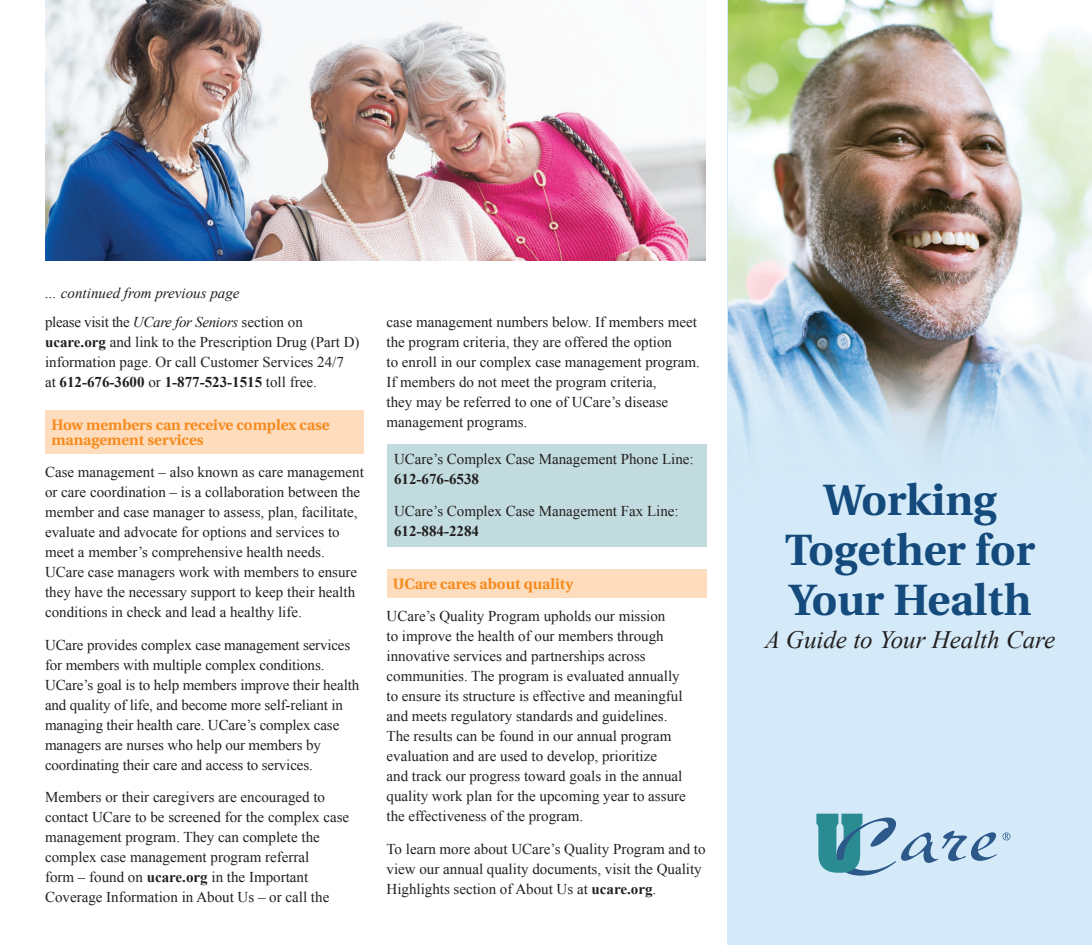
<style>
.page{position:relative;width:1092px;height:945px;background:#fff}
.page>*{position:absolute;margin:0;border:0;box-sizing:border-box;transform-origin:0 0}
.HEADLINE{font:700 43.75px/50px "Utopia";color:#144a7c;text-align:center}
.KICKER{font:italic 25px "Times New Roman";color:#231f20}
.BODY{font:15px/20px "Times New Roman";color:#231f20}
.SUBHEAD{font:700 15px/15px "Utopia";color:#f68b1f}
.BODY-2{font:italic 15px "Times New Roman";color:#231f20}
.s1{font-style:italic}
.s2{font-weight:700}
</style>
<div class="page">
<div style="left:386px;top:444px;width:320px;height:102px;background:#c1dbde"></div>
<div style="left:45px;top:410px;width:319px;height:44px;background:#fdddbd"></div>
<div style="left:727px;top:0;width:364px;height:945px;background:#d4eaf8"></div>
<svg style="left:816px;top:814px;width:180px;height:62px"></svg>
<svg style="left:1002px;top:832px;width:8px;height:8px"></svg>
<div style="left:386px;top:569px;width:320px;height:29px;background:#fdddbd"></div>
<img style="left:45px;top:0;width:660px;height:260px">
<img style="left:728px;top:0;width:363px;height:451px">
<p class="BODY-2" style="left:44px;top:282px;width:197px">… continued from previous page</p>
<p class="BODY" style="left:45px;top:312px;width:316px">please visit the <span class="s1">UCare for Seniors</span> section on <span class="s2">ucare.org</span> and link to the Prescription Drug (Part D) information page. Or call Customer Services 24/7<br>at <span class="s2">612-676-3600</span> or <span class="s2">1-877-523-1515</span> toll free.</p>
<p class="SUBHEAD" style="left:51px;top:417px;width:280px">How members can receive complex case management services</p>
<p class="BODY" style="left:45px;top:462px;width:320px">Case management – also known as care management or care coordination – is a collaboration between the member and case manager to assess, plan, facilitate, evaluate and advocate for options and services to meet a member’s comprehensive health needs.<br>UCare case managers work with members to ensure they have the necessary support to keep their health conditions in check and lead a healthy life.</p>
<p class="BODY" style="left:45px;top:634px;width:315px">UCare provides complex case management services for members with multiple complex conditions.<br>UCare’s goal is to help members improve their health and quality of life, and become more self-reliant in managing their health care. UCare’s complex case managers are nurses who help our members by coordinating their care and access to services.</p>
<p class="BODY" style="left:45px;top:787px;width:306px">Members or their caregivers are encouraged to contact UCare to be screened for the complex case management program. They can complete the complex case management program referral<br>form – found on <span class="s2">ucare.org</span> in the Important Coverage Information in About Us – or call the</p>
<p class="BODY" style="left:386px;top:312px;width:315px">case management numbers below. If members meet the program criteria, they are offered the option<br>to enroll in our complex case management program.<br>If members do not meet the program criteria,<br>they may be referred to one of UCare’s disease management programs.</p>
<p class="BODY" style="left:394px;top:449px;width:301px">UCare’s Complex Case Management Phone Line:<br><span class="s2">612-676-6538</span></p>
<p class="BODY" style="left:394px;top:501px;width:286px">UCare’s Complex Case Management Fax Line:<br><span class="s2">612-884-2284</span></p>
<p class="SUBHEAD" style="left:393px;top:576px;width:182px">UCare cares about quality</p>
<p class="BODY" style="left:386px;top:606px;width:301px">UCare’s Quality Program upholds our mission<br>to improve the health of our members through innovative services and partnerships across communities. The program is evaluated annually to ensure its structure is effective and meaningful and meets regulatory standards and guidelines.<br>The results can be found in our annual program evaluation and are used to develop, prioritize<br>and track our progress toward goals in the annual quality work plan for the upcoming year to assure the effectiveness of the program.</p>
<p class="BODY" style="left:386px;top:839px;width:320px">To learn more about UCare’s Quality Program and to view our annual quality documents, visit the Quality<br>Highlights section of About Us at <span class="s2">ucare.org</span>.</p>
<p class="HEADLINE" style="left:785px;top:476px;width:251px">Working<br>Together for<br>Your Health</p>
<p class="KICKER" style="left:764px;top:622px;width:292px">A Guide to Your Health Care</p>
</div>
